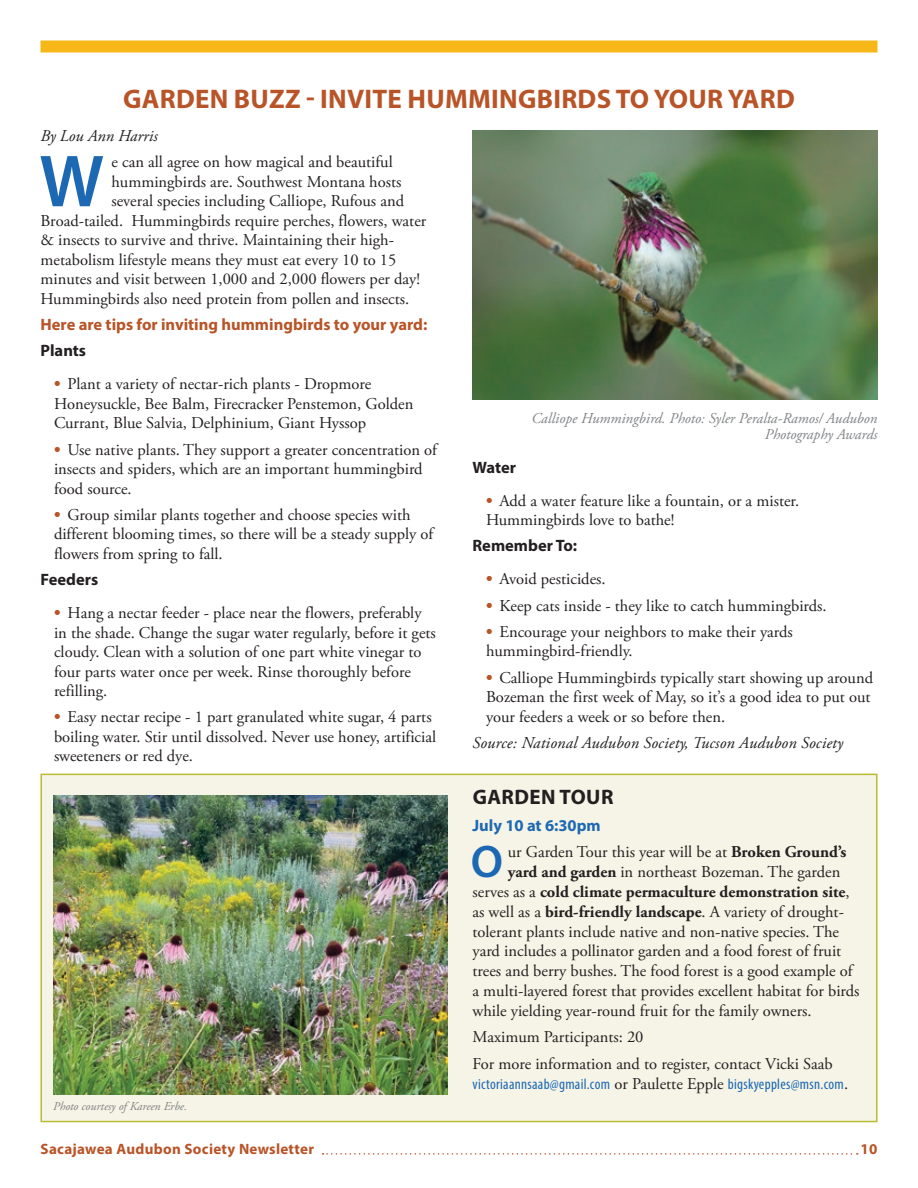
<style>
.page{position:relative;width:918px;height:1188px;background:#fff}
.page>*{position:absolute;margin:0;border:0;box-sizing:border-box;transform-origin:0 0}
.t1{font:600 74.4px "Myriad Pro";color:#1d68b3}
.t2{font:600 45.9px "Myriad Pro";color:#1d68b3}
.t3{font:700 27px "Myriad Pro";letter-spacing:.01em;color:#b85427}
.t4{font:700 21px "Myriad Pro";letter-spacing:.02em;color:#231f20}
.t5{font:16.5px/19.5px "Adobe Garamond Pro";color:#231f20}
.t6{font:italic 16.5px "Adobe Garamond Pro";letter-spacing:.01em;color:#231f20}
.t7{font:700 16.5px "Adobe Garamond Pro";color:#231f20}
.t8{font:700 16.5px "Myriad Pro";color:#b85427}
.t9{font:700 16.5px "Myriad Pro";color:#231f20}
.t10{font:700 16.5px "Myriad Pro";color:#1d68b3}
.t11{font:italic 15px/16.5px "Adobe Garamond Pro";color:#808285;text-align:right}
.t12{font:condensed 15px "Myriad Pro";letter-spacing:.02em;color:#1d68b3}
.t13{font:700 15px "Myriad Pro";letter-spacing:.02em;color:#b85427}
.t14{font:italic 12px "Adobe Garamond Pro";color:#808285}
.s1{font-weight:700;color:#b85427}
.s2{font-weight:700}
.s3{font-weight:400}
.s4{font-family:"Adobe Garamond Pro";font-stretch:normal;font-size:16.5px;color:#231f20}
</style>
<div class="page">
<div style="left:40px;top:40px;width:838px;height:12px;background:#f7b718"></div>
<svg style="left:323px;top:1153px;width:535px;height:2px"></svg>
<div style="left:41px;top:774px;width:836px;height:348px;background:#f5f4e6"></div>
<div style="left:40px;top:774px;width:838px;height:348px;border:2px solid #babb33"></div>
<img style="left:53px;top:796px;width:395px;height:298px">
<img style="left:472px;top:131px;width:406px;height:269px">
<h3 class="t3" style="left:123px;top:81px;width:673px">GARDEN BUZZ - INVITE HUMMINGBIRDS TO YOUR YARD</h3>
<p class="t6" style="left:40px;top:126px;width:119px">By Lou Ann Harris</p>
<h1 class="t1" style="left:39px;top:134px;width:66px">W</h1>
<p class="t5" style="left:111px;top:153px;width:283px">e can all agree on how magical and beautiful</p>
<p class="t5" style="left:111px;top:172px;width:292px">hummingbirds are. Southwest Montana hosts</p>
<p class="t5" style="left:111px;top:192px;width:294px">several species including Calliope, Rufous and</p>
<p class="t5" style="left:41px;top:211px;width:387px">Broad-tailed. Hummingbirds require perches, flowers, water</p>
<p class="t5" style="left:41px;top:231px;width:355px">&amp; insects to survive and thrive. Maintaining their high-</p>
<p class="t5" style="left:41px;top:250px;width:357px">metabolism lifestyle means they must eat every 10 to 15</p>
<p class="t5" style="left:41px;top:270px;width:381px">minutes and visit between 1,000 and 2,000 flowers per day!</p>
<p class="t5" style="left:41px;top:289px;width:370px">Hummingbirds also need protein from pollen and insects.</p>
<p class="t8" style="left:41px;top:314px;width:388px">Here are tips for inviting hummingbirds to your yard:</p>
<p class="t9" style="left:41px;top:340px;width:47px">Plants</p>
<p class="t5" style="left:54px;top:375px;width:361px"><span class="s1">•</span> Plant a variety of nectar-rich plants - Dropmore<br>Honeysuckle, Bee Balm, Firecracker Penstemon, Golden<br>Currant, Blue Salvia, Delphinium, Giant Hyssop</p>
<p class="t5" style="left:54px;top:440px;width:384px"><span class="s1">•</span> Use native plants. They support a greater concentration of insects and spiders, which are an important hummingbird food source.</p>
<p class="t5" style="left:54px;top:505px;width:381px"><span class="s1">•</span> Group similar plants together and choose species with different blooming times, so there will be a steady supply of flowers from spring to fall.</p>
<p class="t9" style="left:41px;top:569px;width:59px">Feeders</p>
<p class="t5" style="left:54px;top:604px;width:383px"><span class="s1">•</span> Hang a nectar feeder - place near the flowers, preferably in the shade. Change the sugar water regularly, before it gets cloudy. Clean with a solution of one part white vinegar to four parts water once per week. Rinse thoroughly before refilling.</p>
<p class="t5" style="left:54px;top:708px;width:384px"><span class="s1">•</span> Easy nectar recipe - 1 part granulated white sugar, 4 parts boiling water. Stir until dissolved. Never use honey, artificial sweeteners or red dye.</p>
<p class="t11" style="left:532px;top:410px;width:347px">Calliope Hummingbird. Photo: Syler Peralta-Ramos/ Audubon<br>Photography Awards</p>
<p class="t9" style="left:473px;top:456px;width:45px">Water</p>
<p class="t5" style="left:486px;top:491px;width:315px"><span class="s1">•</span> Add a water feature like a fountain, or a mister.<br>Hummingbirds love to bathe!</p>
<p class="t9" style="left:473px;top:535px;width:106px">Remember To:</p>
<p class="t5" style="left:486px;top:570px;width:121px"><span class="s1">•</span> Avoid pesticides.</p>
<p class="t5" style="left:486px;top:596px;width:342px"><span class="s1">•</span> Keep cats inside - they like to catch hummingbirds.</p>
<p class="t5" style="left:486px;top:622px;width:308px"><span class="s1">•</span> Encourage your neighbors to make their yards hummingbird-friendly.</p>
<p class="t5" style="left:486px;top:668px;width:389px"><span class="s1">•</span> Calliope Hummingbirds typically start showing up around<br>Bozeman the first week of May, so it’s a good idea to put out your feeders a week or so before then.</p>
<p class="t6" style="left:473px;top:733px;width:372px">Source: National Audubon Society, Tucson Audubon Society</p>
<p class="t14" style="left:53px;top:1099px;width:135px">Photo courtesy of Kareen Erbe.</p>
<p class="t4" style="left:473px;top:784px;width:142px">GARDEN TOUR</p>
<p class="t10" style="left:472px;top:815px;width:130px">July 10 at 6:30pm</p>
<h2 class="t2" style="left:471px;top:833px;width:34px">O</h2>
<p class="t5" style="left:508px;top:843px;width:340px">ur Garden Tour this year will be at <span class="s2">Broken Ground’s</span></p>
<p class="t5" style="left:508px;top:863px;width:334px"><span class="s2">yard and garden</span> in northeast Bozeman. The garden</p>
<p class="t7" style="left:473px;top:882px;width:379px"><span class="s3">serves as a</span> cold climate permaculture demonstration site<span class="s3">,</span></p>
<p class="t5" style="left:473px;top:902px;width:373px">as well as a <span class="s2">bird-friendly landscape</span>. A variety of drought-</p>
<p class="t5" style="left:473px;top:922px;width:368px">tolerant plants include native and non-native species. The</p>
<p class="t5" style="left:473px;top:942px;width:370px">yard includes a pollinator garden and a food forest of fruit</p>
<p class="t5" style="left:473px;top:962px;width:382px">trees and berry bushes. The food forest is a good example of</p>
<p class="t5" style="left:473px;top:982px;width:389px">a multi-layered forest that provides excellent habitat for birds</p>
<p class="t5" style="left:473px;top:1001px;width:341px">while yielding year-round fruit for the family owners.</p>
<p class="t5" style="left:473px;top:1024px;width:362px;line-height:26.5px">Maximum Participants: 20<br>For more information and to register, contact Vicki Saab</p>
<p class="t12" style="left:472px;top:1075px;width:377px">victoriaannsaab@gmail.com <span class="s4">or Paulette Epple</span> bigskyepples@msn.com<span class="s4">.</span></p>
<p class="t13" style="left:40px;top:1139px;width:275px">Sacajawea Audubon Society Newsletter</p>
<p class="t13" style="left:861px;top:1139px;width:18px">10</p>
</div>
